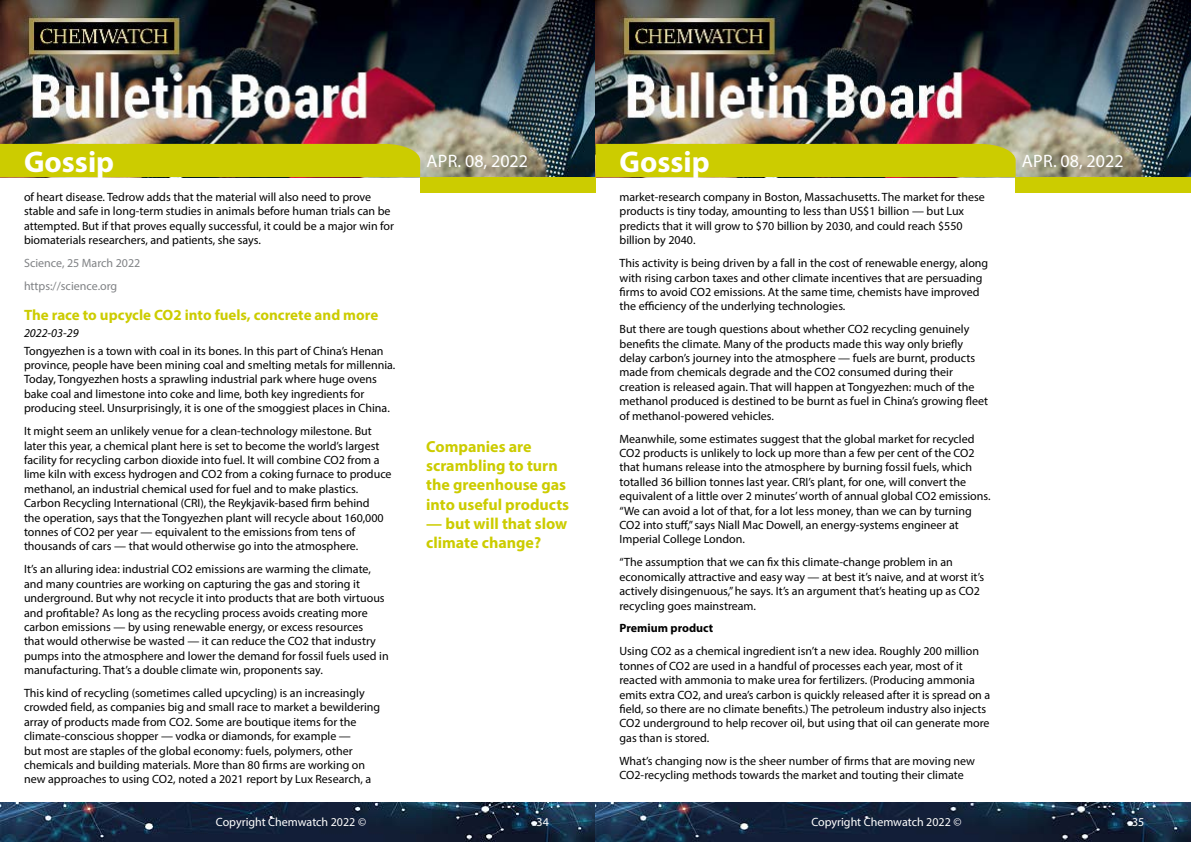
<style>
.page{position:relative;width:1191px;height:842px;background:#fff}
.page>*{position:absolute;margin:0;border:0;box-sizing:border-box;transform-origin:0 0}
.t1{font:700 30px "Myriad Pro";color:#fff}
.t2{font:18px "Myriad Pro";color:#fff}
.t3{font:700 16px/19.2px "Myriad Pro";color:#cc0}
.t4{font:700 15px "Myriad Pro";color:#cc0}
.t5{font:12px/14.4px "Myriad Pro";color:#000}
.t6{font:12px "Myriad Pro";color:#fff}
.t7{font:12px/22.9px "Myriad Pro";color:#808285}
.t8{font:700 12px "Myriad Pro";color:#000}
.t9{font:italic 12px "Myriad Pro";color:#000}
</style>
<div class="page">
<img style="left:0;top:0;width:1191px;height:177px">
<div style="left:420px;top:177px;width:175px;height:15px;background:#cc0"></div>
<div style="left:1015px;top:177px;width:176px;height:15px;background:#cc0"></div>
<div style="left:0;top:144px;width:420px;height:33px;background:#cc0"></div>
<div style="left:595px;top:144px;width:420px;height:33px;background:#cc0"></div>
<img style="left:0;top:802px;width:1191px;height:40px">
<h1 class="t1" style="left:24px;top:142px;width:92px">Gossip</h1>
<h1 class="t1" style="left:619px;top:142px;width:92px">Gossip</h1>
<p class="t5" style="left:619px;top:190px;width:367px">market-research company in Boston, Massachusetts. The market for these products is tiny today, amounting to less than US$1 billion — but Lux predicts that it will grow to $70 billion by 2030, and could reach $550 billion by 2040.</p>
<p class="t5" style="left:619px;top:256px;width:370px">This activity is being driven by a fall in the cost of renewable energy, along with rising carbon taxes and other climate incentives that are persuading firms to avoid CO2 emissions. At the same time, chemists have improved the efficiency of the underlying technologies.</p>
<p class="t5" style="left:619px;top:322px;width:370px">But there are tough questions about whether CO2 recycling genuinely benefits the climate. Many of the products made this way only briefly delay carbon’s journey into the atmosphere — fuels are burnt, products made from chemicals degrade and the CO2 consumed during their creation is released again. That will happen at Tongyezhen: much of the methanol produced is destined to be burnt as fuel in China’s growing fleet of methanol-powered vehicles.</p>
<p class="t5" style="left:619px;top:431px;width:372px">Meanwhile, some estimates suggest that the global market for recycled CO2 products is unlikely to lock up more than a few per cent of the CO2 that humans release into the atmosphere by burning fossil fuels, which totalled 36 billion tonnes last year. CRI’s plant, for one, will convert the equivalent of a little over 2 minutes’ worth of annual global CO2 emissions. “We can avoid a lot of that, for a lot less money, than we can by turning CO2 into stuff,” says Niall Mac Dowell, an energy-systems engineer at Imperial College London.</p>
<p class="t5" style="left:619px;top:555px;width:366px">“The assumption that we can fix this climate-change problem in an economically attractive and easy way — at best it’s naive, and at worst it’s actively disingenuous,” he says. It’s an argument that’s heating up as CO2 recycling goes mainstream.</p>
<p class="t8" style="left:619px;top:620px;width:95px">Premium product</p>
<p class="t5" style="left:619px;top:644px;width:372px">Using CO2 as a chemical ingredient isn’t a new idea. Roughly 200 million tonnes of CO2 are used in a handful of processes each year, most of it reacted with ammonia to make urea for fertilizers. (Producing ammonia emits extra CO2, and urea’s carbon is quickly released after it is spread on a field, so there are no climate benefits.) The petroleum industry also injects CO2 underground to help recover oil, but using that oil can generate more gas than is stored.</p>
<p class="t5" style="left:619px;top:753px;width:357px">What’s changing now is the sheer number of firms that are moving new<br>CO2-recycling methods towards the market and touting their climate</p>
<h2 class="t2" style="left:426px;top:150px;width:103px">Apr. 08, 2022</h2>
<h2 class="t2" style="left:1022px;top:150px;width:103px">Apr. 08, 2022</h2>
<p class="t5" style="left:24px;top:190px;width:372px">of heart disease. Tedrow adds that the material will also need to prove stable and safe in long-term studies in animals before human trials can be attempted. But if that proves equally successful, it could be a major win for biomaterials researchers, and patients, she says.</p>
<p class="t7" style="left:24px;top:251px;width:118px">Science, 25 March 2022 https://science.org</p>
<p class="t4" style="left:24px;top:305px;width:356px">The race to upcycle CO2 into fuels, concrete and more</p>
<p class="t9" style="left:24px;top:326px;width:56px">2022-03-29</p>
<p class="t5" style="left:24px;top:343px;width:373px">Tongyezhen is a town with coal in its bones. In this part of China’s Henan province, people have been mining coal and smelting metals for millennia.<br>Today, Tongyezhen hosts a sprawling industrial park where huge ovens bake coal and limestone into coke and lime, both key ingredients for producing steel. Unsurprisingly, it is one of the smoggiest places in China.</p>
<p class="t5" style="left:24px;top:424px;width:369px">It might seem an unlikely venue for a clean-technology milestone. But later this year, a chemical plant here is set to become the world’s largest facility for recycling carbon dioxide into fuel. It will combine CO2 from a lime kiln with excess hydrogen and CO2 from a coking furnace to produce methanol, an industrial chemical used for fuel and to make plastics.<br>Carbon Recycling International (CRI), the Reykjavik-based firm behind<br>the operation, says that the Tongyezhen plant will recycle about 160,000 tonnes of CO2 per year — equivalent to the emissions from tens of thousands of cars — that would otherwise go into the atmosphere.</p>
<p class="t5" style="left:24px;top:562px;width:366px">It’s an alluring idea: industrial CO2 emissions are warming the climate, and many countries are working on capturing the gas and storing it underground. But why not recycle it into products that are both virtuous and profitable? As long as the recycling process avoids creating more carbon emissions — by using renewable energy, or excess resources<br>that would otherwise be wasted — it can reduce the CO2 that industry pumps into the atmosphere and lower the demand for fossil fuels used in manufacturing. That’s a double climate win, proponents say.</p>
<p class="t5" style="left:24px;top:686px;width:358px">This kind of recycling (sometimes called upcycling) is an increasingly crowded field, as companies big and small race to market a bewildering array of products made from CO2. Some are boutique items for the climate-conscious shopper — vodka or diamonds, for example —<br>but most are staples of the global economy: fuels, polymers, other chemicals and building materials. More than 80 firms are working on new approaches to using CO2, noted a 2021 report by Lux Research, a</p>
<h3 class="t3" style="left:426px;top:436px;width:145px">Companies are scrambling to turn the greenhouse gas into useful products</h3>
<h3 class="t3" style="left:426px;top:513px;width:143px">— but will that slow climate change?</h3>
<p class="t6" style="left:216px;top:815px;width:152px">Copyright Chemwatch 2022 ©</p>
<p class="t6" style="left:536px;top:815px;width:14px">34</p>
<p class="t6" style="left:811px;top:815px;width:152px">Copyright Chemwatch 2022 ©</p>
<p class="t6" style="left:1132px;top:815px;width:14px">35</p>
</div>
